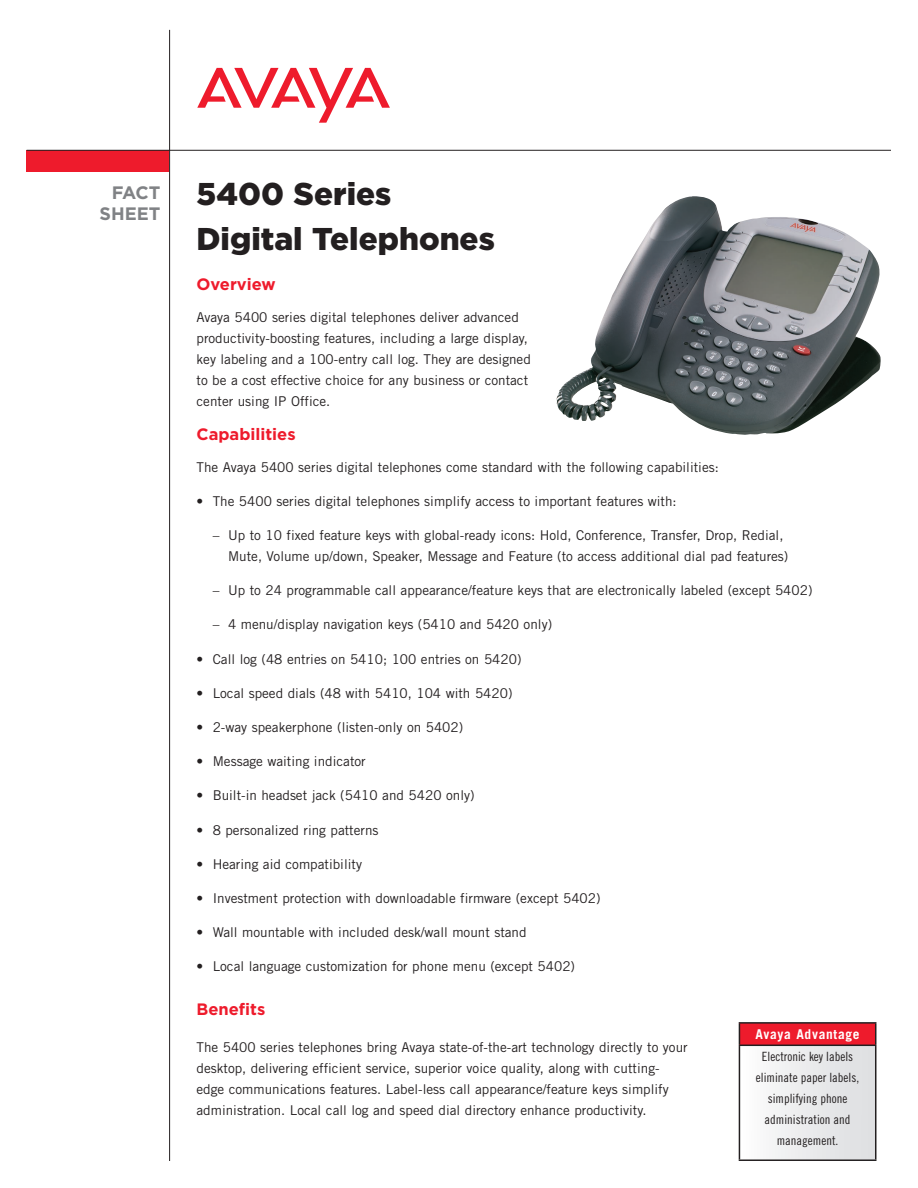
<style>
.page{position:relative;width:918px;height:1188px;background:#fff}
.page>*{position:absolute;margin:0;border:0;box-sizing:border-box;transform-origin:0 0}
.fact_sheet_title{font:900 31.5px/45px "Gotham";color:#231f20}
.collateral_type{font:700 18px/21px "Gotham";color:#808285;text-align:right}
.sub_head_PMS_485_cmy{font:700 16.5px "Gotham";color:#ee1b2c}
.bullets_in_body{font:700 16.5px "Gotham";color:#ee1b2c}
.bullets_in_body-2{font:13.5px/21px "Trade Gothic";color:#231f20}
.body_copy{font:13.5px/21px "Trade Gothic";color:#231f20}
.t1{font:700 13.5px "Trade Gothic";letter-spacing:.05em;color:#fff}
.Callout_txt{font:12.75px/21px "Trade Gothic Cond Eighteen";color:#231f20;text-align:center}
</style>
<div class="page">
<img style="left:556px;top:196px;width:325px;height:239px">
<div style="left:739px;top:1023px;width:137px;height:22px;background:#ee1b2c"></div>
<div style="left:739px;top:1045px;width:137px;height:115px;background:linear-gradient(to right,#fdfdfd,#dbdddf)"></div>
<hr style="left:739px;top:1022px;width:137px;height:2px;background:#231f20">
<svg style="left:739px;top:1024px;width:1px;height:21px"></svg>
<svg style="left:875px;top:1024px;width:1px;height:21px"></svg>
<hr style="left:739px;top:1045px;width:137px;height:1px;background:#231f20">
<hr style="left:739px;top:1046px;width:1px;height:113px;background:#231f20">
<hr style="left:875px;top:1046px;width:1px;height:113px;background:#231f20">
<hr style="left:739px;top:1159px;width:137px;height:2px;background:#231f20">
<svg style="left:197px;top:68px;width:193px;height:54px"></svg>
<div style="left:27px;top:150px;width:142px;height:22px;background:#ee1b2c"></div>
<hr style="left:27px;top:150px;width:864px;height:1px;background:#231f20">
<hr style="left:169px;top:30px;width:1px;height:1131px;background:#231f20">
<p class="collateral_type" style="left:100px;top:182px;width:62px">FACT<br>SHEET</p>
<p class="fact_sheet_title" style="left:197px;top:170px;width:300px">5400 Series<br>Digital Telephones</p>
<p class="sub_head_PMS_485_cmy" style="left:197px;top:274px;width:81px">Overview</p>
<p class="body_copy" style="left:197px;top:306px;width:336px">Avaya 5400 series digital telephones deliver advanced productivity-boosting features, including a large display, key labeling and a 100-entry call log. They are designed to be a cost effective choice for any business or contact center using IP Office.</p>
<p class="sub_head_PMS_485_cmy" style="left:197px;top:424px;width:101px">Capabilities</p>
<p class="body_copy" style="left:197px;top:456px;width:524px">The Avaya 5400 series digital telephones come standard with the following capabilities:</p>
<p class="bullets_in_body-2" style="left:197px;top:490px;width:482px">• The 5400 series digital telephones simplify access to important features with:</p>
<p class="bullets_in_body-2" style="left:228px;top:525px;width:562px;text-indent:-15px">– Up to 10 fixed feature keys with global-ready icons: Hold, Conference, Transfer, Drop, Redial,<br>Mute, Volume up/down, Speaker, Message and Feature (to access additional dial pad features)</p>
<p class="bullets_in_body-2" style="left:213px;top:580px;width:601px">– Up to 24 programmable call appearance/feature keys that are electronically labeled (except 5402)</p>
<p class="bullets_in_body-2" style="left:213px;top:614px;width:341px">– 4 menu/display navigation keys (5410 and 5420 only)</p>
<p class="bullets_in_body-2" style="left:197px;top:648px;width:326px">• Call log (48 entries on 5410; 100 entries on 5420)</p>
<p class="bullets_in_body-2" style="left:197px;top:682px;width:318px">• Local speed dials (48 with 5410, 104 with 5420)</p>
<p class="bullets_in_body-2" style="left:197px;top:717px;width:268px">• 2-way speakerphone (listen-only on 5402)</p>
<p class="bullets_in_body-2" style="left:197px;top:751px;width:171px">• Message waiting indicator</p>
<p class="bullets_in_body-2" style="left:197px;top:785px;width:280px">• Built-in headset jack (5410 and 5420 only)</p>
<p class="bullets_in_body-2" style="left:197px;top:819px;width:184px">• 8 personalized ring patterns</p>
<p class="bullets_in_body-2" style="left:197px;top:853px;width:167px">• Hearing aid compatibility</p>
<p class="bullets_in_body-2" style="left:197px;top:888px;width:406px">• Investment protection with downloadable firmware (except 5402)</p>
<p class="bullets_in_body-2" style="left:197px;top:922px;width:332px">• Wall mountable with included desk/wall mount stand</p>
<p class="bullets_in_body-2" style="left:197px;top:956px;width:380px">• Local language customization for phone menu (except 5402)</p>
<p class="bullets_in_body" style="left:197px;top:999px;width:70px">Benefits</p>
<p class="body_copy" style="left:197px;top:1036px;width:493px">The 5400 series telephones bring Avaya state-of-the-art technology directly to your desktop, delivering efficient service, superior voice quality, along with cutting&shy;edge communications features. Label-less call appearance/feature keys simplify administration. Local call log and speed dial directory enhance productivity.</p>
<p class="t1" style="left:756px;top:1026px;width:106px">Avaya Advantage</p>
<p class="Callout_txt" style="left:756px;top:1046px;width:105px">Electronic key labels eliminate paper labels, simplifying phone administration and management.</p>
</div>
